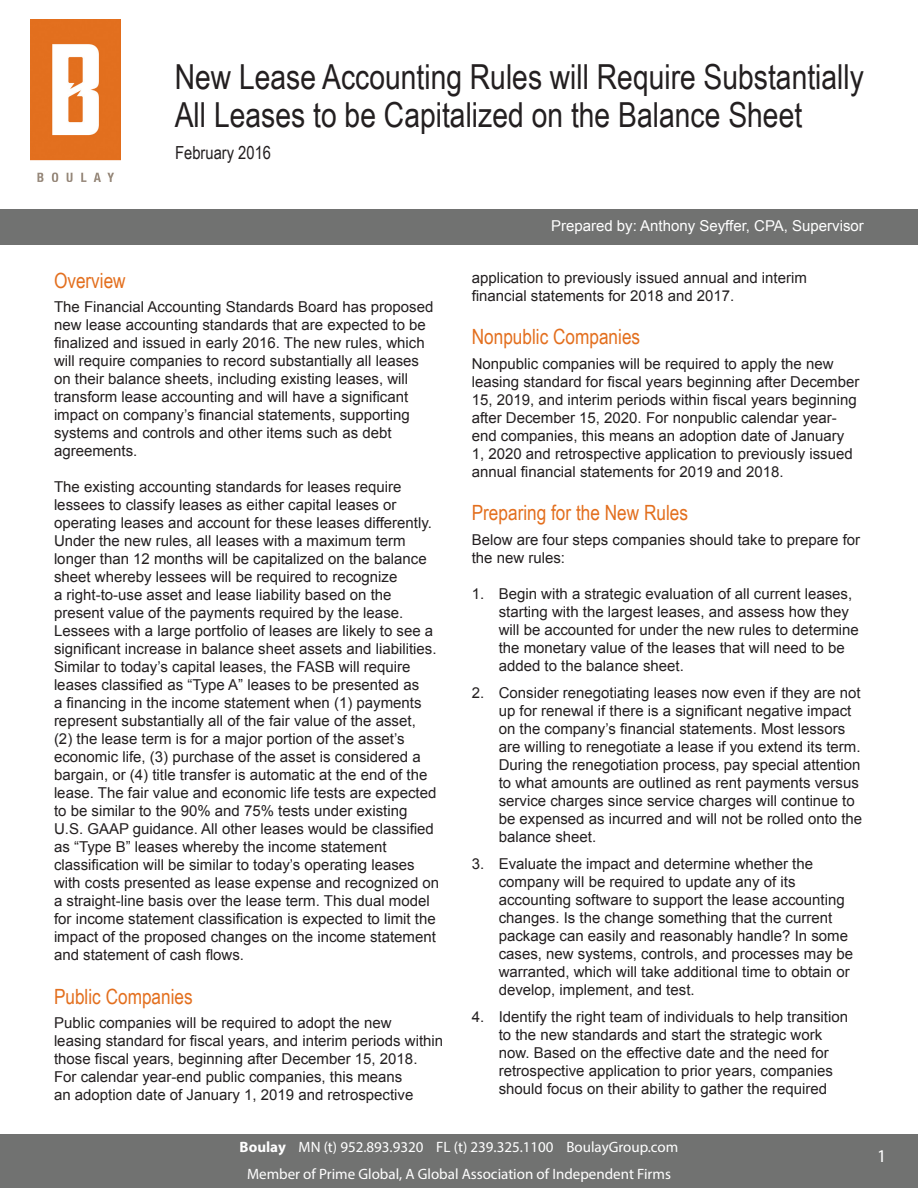
<style>
.page{position:relative;width:918px;height:1188px;background:#fff}
.page>*{position:absolute;margin:0;border:0;box-sizing:border-box;transform-origin:0 0}
.t1{font:34.5px/37.5px "Arial Narrow";color:#231f20}
.Paragraph_Style_1{font:21px "Arial Narrow";color:#e36f1e}
.t2{font:18px "Arial Narrow";color:#231f20}
.t3{font:18px "Myriad Pro";color:#fff}
.t4{font:15px/18px "Arial";color:#231f20}
.t5{font:15px "Myriad Pro";color:#fff}
.t6{font:15px "Arial";color:#fff}
.s1{font-weight:700}
</style>
<div class="page">
<div style="left:0;top:209px;width:918px;height:36px;background:#717271"></div>
<img style="left:30px;top:20px;width:91px;height:162px">
<div style="left:0;top:1134px;width:918px;height:54px;background:#717271"></div>
<p class="t1" style="left:175px;top:57px;width:691px">New Lease Accounting Rules will Require Substantially<br>All Leases to be Capitalized on the Balance Sheet</p>
<p class="t2" style="left:175px;top:140px;width:97px">February 2016</p>
<p class="t6" style="left:551px;top:216px;width:314px">Prepared by: Anthony Seyffer, CPA, Supervisor</p>
<p class="Paragraph_Style_1" style="left:54px;top:265px;width:73px">Overview</p>
<p class="t4" style="left:54px;top:298px;width:381px">The Financial Accounting Standards Board has proposed new lease accounting standards that are expected to be finalized and issued in early 2016. The new rules, which will require companies to record substantially all leases on their balance sheets, including existing leases, will transform lease accounting and will have a significant impact on company’s financial statements, supporting systems and controls and other items such as debt agreements.</p>
<p class="t4" style="left:54px;top:478px;width:387px">The existing accounting standards for leases require lessees to classify leases as either capital leases or operating leases and account for these leases differently.<br>Under the new rules, all leases with a maximum term longer than 12 months will be capitalized on the balance sheet whereby lessees will be required to recognize<br>a right-to-use asset and lease liability based on the present value of the payments required by the lease.<br>Lessees with a large portfolio of leases are likely to see a significant increase in balance sheet assets and liabilities.<br>Similar to today’s capital leases, the FASB will require leases classified as “Type A” leases to be presented as<br>a financing in the income statement when (1) payments represent substantially all of the fair value of the asset,<br>(2) the lease term is for a major portion of the asset’s economic life, (3) purchase of the asset is considered a bargain, or (4) title transfer is automatic at the end of the lease. The fair value and economic life tests are expected to be similar to the 90% and 75% tests under existing U.S. GAAP guidance. All other leases would be classified as “Type B” leases whereby the income statement classification will be similar to today’s operating leases with costs presented as lease expense and recognized on a straight-line basis over the lease term. This dual model for income statement classification is expected to limit the impact of the proposed changes on the income statement and statement of cash flows.</p>
<p class="Paragraph_Style_1" style="left:54px;top:981px;width:140px">Public Companies</p>
<p class="t4" style="left:54px;top:1014px;width:391px">Public companies will be required to adopt the new<br>leasing standard for fiscal years, and interim periods within those fiscal years, beginning after December 15, 2018.<br>For calendar year-end public companies, this means<br>an adoption date of January 1, 2019 and retrospective</p>
<p class="t4" style="left:472px;top:269px;width:337px">application to previously issued annual and interim financial statements for 2018 and 2017.</p>
<p class="Paragraph_Style_1" style="left:472px;top:322px;width:170px">Nonpublic Companies</p>
<p class="t4" style="left:472px;top:355px;width:389px">Nonpublic companies will be required to apply the new leasing standard for fiscal years beginning after December 15, 2019, and interim periods within fiscal years beginning after December 15, 2020. For nonpublic calendar year&shy;end companies, this means an adoption date of January 1, 2020 and retrospective application to previously issued annual financial statements for 2019 and 2018.</p>
<p class="Paragraph_Style_1" style="left:472px;top:498px;width:218px">Preparing for the New Rules</p>
<p class="t4" style="left:472px;top:531px;width:390px">Below are four steps companies should take to prepare for the new rules:</p>
<p class="t4" style="left:499px;top:585px;width:362px;text-indent:-27px">1. Begin with a strategic evaluation of all current leases, starting with the largest leases, and assess how they will be accounted for under the new rules to determine the monetary value of the leases that will need to be added to the balance sheet.</p>
<p class="t4" style="left:499px;top:684px;width:365px;text-indent:-27px">2. Consider renegotiating leases now even if they are not up for renewal if there is a significant negative impact on the company’s financial statements. Most lessors are willing to renegotiate a lease if you extend its term.<br>During the renegotiation process, pay special attention to what amounts are outlined as rent payments versus service charges since service charges will continue to be expensed as incurred and will not be rolled onto the balance sheet.</p>
<p class="t4" style="left:499px;top:855px;width:356px;text-indent:-27px">3. Evaluate the impact and determine whether the company will be required to update any of its accounting software to support the lease accounting changes. Is the change something that the current package can easily and reasonably handle? In some cases, new systems, controls, and processes may be warranted, which will take additional time to obtain or develop, implement, and test.</p>
<p class="t4" style="left:499px;top:1008px;width:351px;text-indent:-27px">4. Identify the right team of individuals to help transition to the new standards and start the strategic work now. Based on the effective date and the need for retrospective application to prior years, companies should focus on their ability to gather the required</p>
<p class="t5" style="left:240px;top:1138px;width:440px"><span class="s1">Boulay</span> MN (t) 952.893.9320 FL (t) 239.325.1100 BoulayGroup.com</p>
<p class="t5" style="left:247px;top:1165px;width:425px">Member of Prime Global, A Global Association of Independent Firms</p>
<p class="t3" style="left:877px;top:1145px;width:11px">1</p>
</div>
